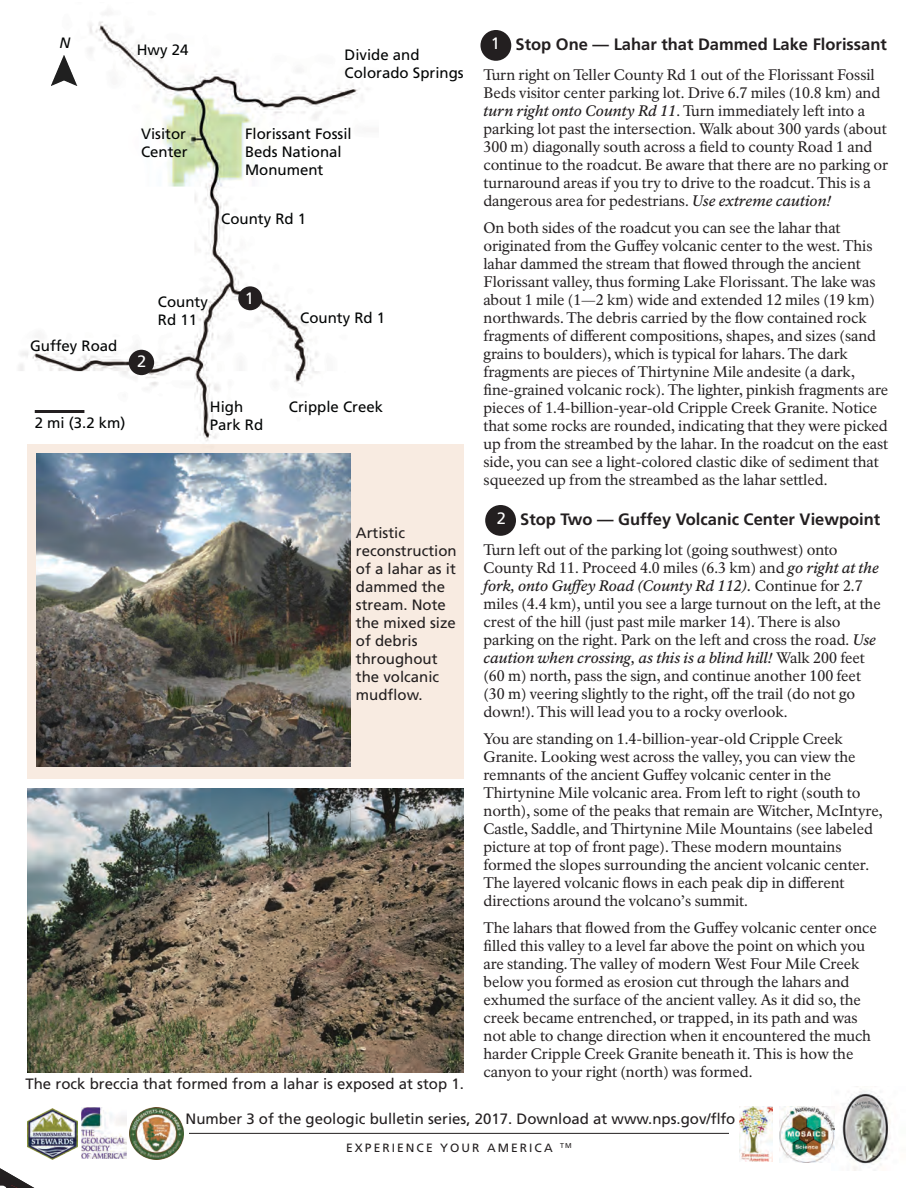
<style>
.page{position:relative;width:918px;height:1188px;background:#fff}
.page>*{position:absolute;margin:0;border:0;box-sizing:border-box;transform-origin:0 0}
.t1{font:700 16.5px "Frutiger LT Std";color:#231f20}
.t2{font:16.5px "Frutiger LT Std";color:#fff}
.t3{font:15px/18px "NPS Rawlinson OT";letter-spacing:-.005em;color:#231f20}
.t4{font:15px/18px "Frutiger LT Std";color:#231f20}
.t5{font:15px/18px "Frutiger LT Std";color:#030505}
.t6{font:italic 15px "Frutiger LT Std";color:#030505}
.t7{font:12px "Frutiger LT Std";letter-spacing:.17em;color:#231f20}
.s1{font-family:"NPS Rawlinson OT Med";font-style:italic}
</style>
<div class="page">
<div style="left:481px;top:30px;width:30px;height:31px;background:#231f20;border-radius:50%"></div>
<div style="left:485px;top:505px;width:31px;height:31px;background:#231f20;border-radius:50%"></div>
<img style="left:19px;top:12px;width:349px;height:429px">
<div style="left:238px;top:286px;width:24px;height:24px;background:#231f20;border-radius:50%"></div>
<div style="left:129px;top:350px;width:25px;height:25px;background:#231f20;border-radius:50%"></div>
<svg style="left:0;top:1168px;width:34px;height:20px"></svg>
<hr style="left:35px;top:410px;width:49px;height:3px;background:#231f20">
<img style="left:841px;top:1086px;width:50px;height:85px">
<hr style="left:189px;top:1133px;width:540px;height:1px;background:#231f20">
<img style="left:82px;top:1108px;width:45px;height:51px">
<img style="left:130px;top:1107px;width:54px;height:53px">
<img style="left:27px;top:1108px;width:51px;height:51px">
<img style="left:740px;top:1107px;width:32px;height:54px">
<img style="left:780px;top:1106px;width:55px;height:56px">
<div style="left:27px;top:444px;width:437px;height:334px;background:#f8ebe1"></div>
<img style="left:37px;top:453px;width:313px;height:314px">
<img style="left:27px;top:788px;width:437px;height:285px">
<img style="left:51px;top:55px;width:27px;height:31px">
<p class="t6" style="left:60px;top:34px;width:12px">N</p>
<p class="t5" style="left:137px;top:41px;width:53px">Hwy 24</p>
<p class="t5" style="left:141px;top:124px;width:48px">Visitor<br>Center</p>
<p class="t5" style="left:345px;top:45px;width:121px">Divide and<br>Colorado Springs</p>
<p class="t5" style="left:245px;top:125px;width:108px">Florissant Fossil<br>Beds National<br>Monument</p>
<p class="t5" style="left:221px;top:210px;width:87px">County Rd 1</p>
<p class="t5" style="left:30px;top:336px;width:89px">Guffey Road</p>
<p class="t5" style="left:35px;top:414px;width:92px">2 mi (3.2 km)</p>
<p class="t2" style="left:137px;top:352px;width:11px">2</p>
<p class="t5" style="left:158px;top:292px;width:51px">County<br>Rd 11</p>
<p class="t2" style="left:245px;top:289px;width:11px">1</p>
<p class="t5" style="left:210px;top:398px;width:55px">High<br>Park Rd</p>
<p class="t5" style="left:300px;top:308px;width:87px">County Rd 1</p>
<p class="t5" style="left:289px;top:398px;width:96px">Cripple Creek</p>
<p class="t4" style="left:356px;top:524px;width:102px">Artistic reconstruction of a lahar as it dammed the stream. Note the mixed size of debris throughout the volcanic mudflow.</p>
<p class="t4" style="left:25px;top:1075px;width:440px">The rock breccia that formed from a lahar is exposed at stop 1.</p>
<h1 class="t2" style="left:491px;top:34px;width:11px">1</h1>
<p class="t3" style="left:484px;top:66px;width:406px">Turn right on Teller County Rd 1 out of the Florissant Fossil Beds visitor center parking lot. Drive 6.7 miles (10.8 km) and <span class="s1">turn right onto County Rd 11</span>. Turn immediately left into a parking lot past the intersection. Walk about 300 yards (about 300 m) diagonally south across a field to county Road 1 and continue to the roadcut. Be aware that there are no parking or turnaround areas if you try to drive to the roadcut. This is a dangerous area for pedestrians. <span class="s1">Use extreme caution!</span></p>
<p class="t3" style="left:484px;top:219px;width:406px">On both sides of the roadcut you can see the lahar that originated from the Guffey volcanic center to the west. This lahar dammed the stream that flowed through the ancient Florissant valley, thus forming Lake Florissant. The lake was about 1 mile (1—2 km) wide and extended 12 miles (19 km) northwards. The debris carried by the flow contained rock fragments of different compositions, shapes, and sizes (sand grains to boulders), which is typical for lahars. The dark fragments are pieces of Thirtynine Mile andesite (a dark, fine-grained volcanic rock). The lighter, pinkish fragments are pieces of 1.4-billion-year-old Cripple Creek Granite. Notice that some rocks are rounded, indicating that they were picked up from the streambed by the lahar. In the roadcut on the east side, you can see a light-colored clastic dike of sediment that squeezed up from the streambed as the lahar settled.</p>
<h1 class="t1" style="left:516px;top:35px;width:373px">Stop One — Lahar that Dammed Lake Florissant</h1>
<h2 class="t1" style="left:520px;top:509px;width:362px">Stop Two — Guffey Volcanic Center Viewpoint</h2>
<h2 class="t2" style="left:497px;top:509px;width:11px">2</h2>
<p class="t3" style="left:483px;top:541px;width:399px">Turn left out of the parking lot (going southwest) onto County Rd 11. Proceed 4.0 miles (6.3 km) and <span class="s1">go right at the fork, onto Guffey Road (County Rd 112).</span> Continue for 2.7 miles (4.4 km), until you see a large turnout on the left, at the crest of the hill (just past mile marker 14). There is also parking on the right. Park on the left and cross the road. <span class="s1">Use caution when crossing, as this is a blind hill!</span> Walk 200 feet (60 m) north, pass the sign, and continue another 100 feet (30 m) veering slightly to the right, off the trail (do not go down!). This will lead you to a rocky overlook.</p>
<p class="t3" style="left:483px;top:730px;width:401px">You are standing on 1.4-billion-year-old Cripple Creek Granite. Looking west across the valley, you can view the remnants of the ancient Guffey volcanic center in the Thirtynine Mile volcanic area. From left to right (south to north), some of the peaks that remain are Witcher, McIntyre, Castle, Saddle, and Thirtynine Mile Mountains (see labeled picture at top of front page). These modern mountains formed the slopes surrounding the ancient volcanic center.<br>The layered volcanic flows in each peak dip in different directions around the volcano’s summit.</p>
<p class="t3" style="left:483px;top:919px;width:395px">The lahars that flowed from the Guffey volcanic center once filled this valley to a level far above the point on which you are standing. The valley of modern West Four Mile Creek below you formed as erosion cut through the lahars and exhumed the surface of the ancient valley. As it did so, the creek became entrenched, or trapped, in its path and was not able to change direction when it encountered the much harder Cripple Creek Granite beneath it. This is how the canyon to your right (north) was formed.</p>
<p class="t4" style="left:186px;top:1110px;width:551px">Number 3 of the geologic bulletin series, 2017. Download at www.nps.gov/flfo</p>
<p class="t7" style="left:346px;top:1141px;width:227px">EXPERIENCE YOUR AMERICA <sup>TM</sup></p>
</div>
